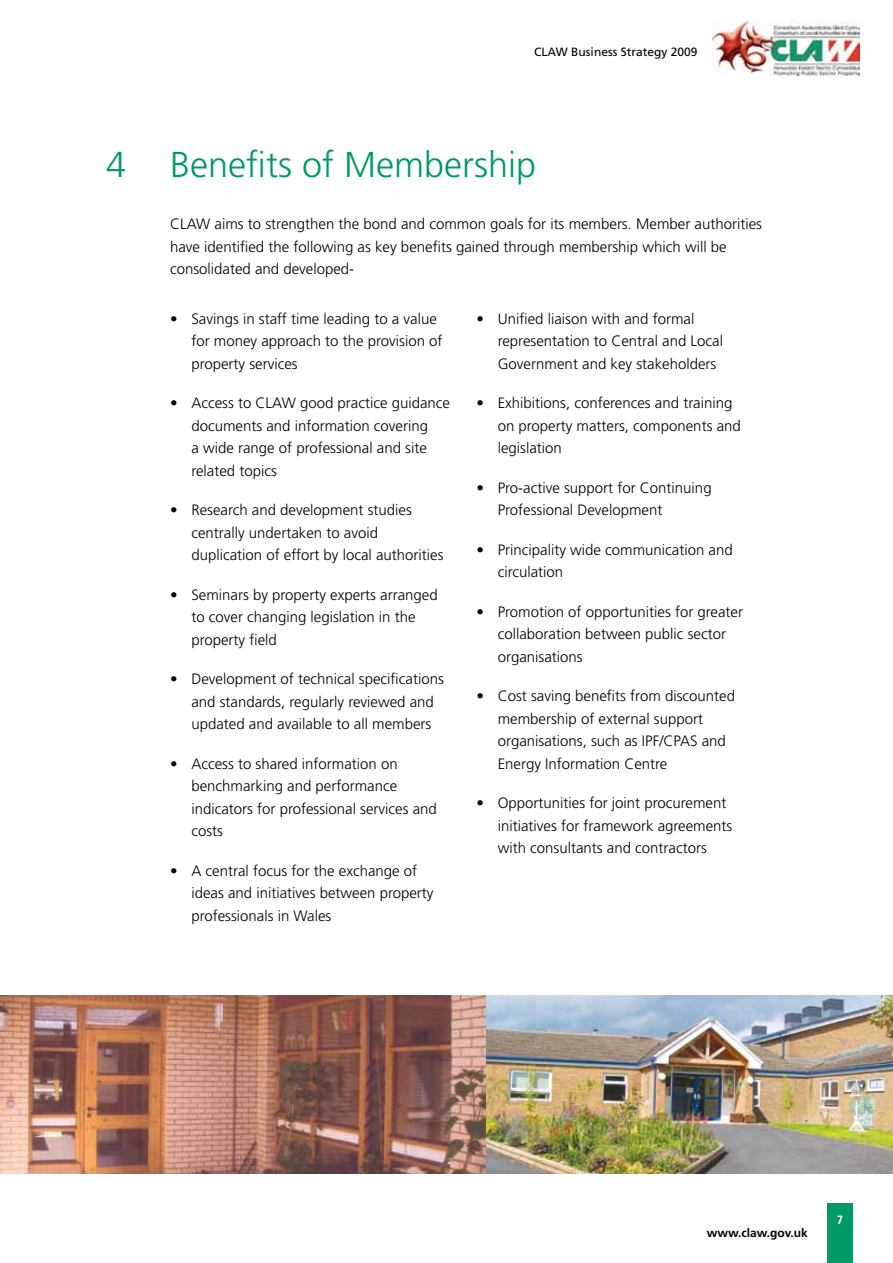
<style>
.page{position:relative;width:893px;height:1263px;background:#fff}
.page>*{position:absolute;margin:0;border:0;box-sizing:border-box;transform-origin:0 0}
.t1{font:300 36px "Frutiger";color:#009a66}
.t2{font:300 15px/22.5px "Frutiger";color:#000}
.t3{font:12px "Frutiger";color:#000}
.t4{font:700 12px "Frutiger";color:#000}
.t5{font:700 condensed 12px "Frutiger";color:#fff}
</style>
<div class="page">
<div style="left:827px;top:1203px;width:26px;height:60px;background:#009a66"></div>
<img style="left:713px;top:21px;width:146px;height:55px">
<img style="left:0;top:995px;width:486px;height:179px">
<img style="left:486px;top:995px;width:407px;height:179px">
<p class="t3" style="left:534px;top:45px;width:165px">CLAW Business Strategy 2009</p>
<h1 class="t1" style="left:106px;top:144px;width:431px">4 Benefits of Membership</h1>
<p class="t2" style="left:170px;top:213px;width:593px">CLAW aims to strengthen the bond and common goals for its members. Member authorities have identified the following as key benefits gained through membership which will be consolidated and developed-</p>
<p class="t2" style="left:191px;top:307px;width:253px;text-indent:-21px">• Savings in staff time leading to a value for money approach to the provision of property services</p>
<p class="t2" style="left:191px;top:392px;width:260px;text-indent:-21px">• Access to CLAW good practice guidance documents and information covering<br>a wide range of professional and site related topics</p>
<p class="t2" style="left:191px;top:499px;width:254px;text-indent:-21px">• Research and development studies centrally undertaken to avoid duplication of effort by local authorities</p>
<p class="t2" style="left:191px;top:583px;width:248px;text-indent:-21px">• Seminars by property experts arranged to cover changing legislation in the property field</p>
<p class="t2" style="left:191px;top:668px;width:254px;text-indent:-21px">• Development of technical specifications and standards, regularly reviewed and updated and available to all members</p>
<p class="t2" style="left:191px;top:752px;width:247px;text-indent:-21px">• Access to shared information on benchmarking and performance indicators for professional services and costs</p>
<p class="t2" style="left:191px;top:859px;width:244px;text-indent:-21px">• A central focus for the exchange of ideas and initiatives between property professionals in Wales</p>
<p class="t2" style="left:498px;top:307px;width:227px;text-indent:-21px">• Unified liaison with and formal representation to Central and Local<br>Government and key stakeholders</p>
<p class="t2" style="left:498px;top:392px;width:245px;text-indent:-21px">• Exhibitions, conferences and training on property matters, components and legislation</p>
<p class="t2" style="left:498px;top:476px;width:215px;text-indent:-21px">• Pro-active support for Continuing<br>Professional Development</p>
<p class="t2" style="left:498px;top:538px;width:237px;text-indent:-21px">• Principality wide communication and circulation</p>
<p class="t2" style="left:498px;top:600px;width:247px;text-indent:-21px">• Promotion of opportunities for greater collaboration between public sector organisations</p>
<p class="t2" style="left:498px;top:685px;width:239px;text-indent:-21px">• Cost saving benefits from discounted membership of external support organisations, such as IPF/CPAS and Energy Information Centre</p>
<p class="t2" style="left:498px;top:792px;width:236px;text-indent:-21px">• Opportunities for joint procurement initiatives for framework agreements with consultants and contractors</p>
<p class="t4" style="left:707px;top:1225px;width:103px">www.claw.gov.uk</p>
<p class="t5" style="left:837px;top:1212px;width:8px">7</p>
</div>
